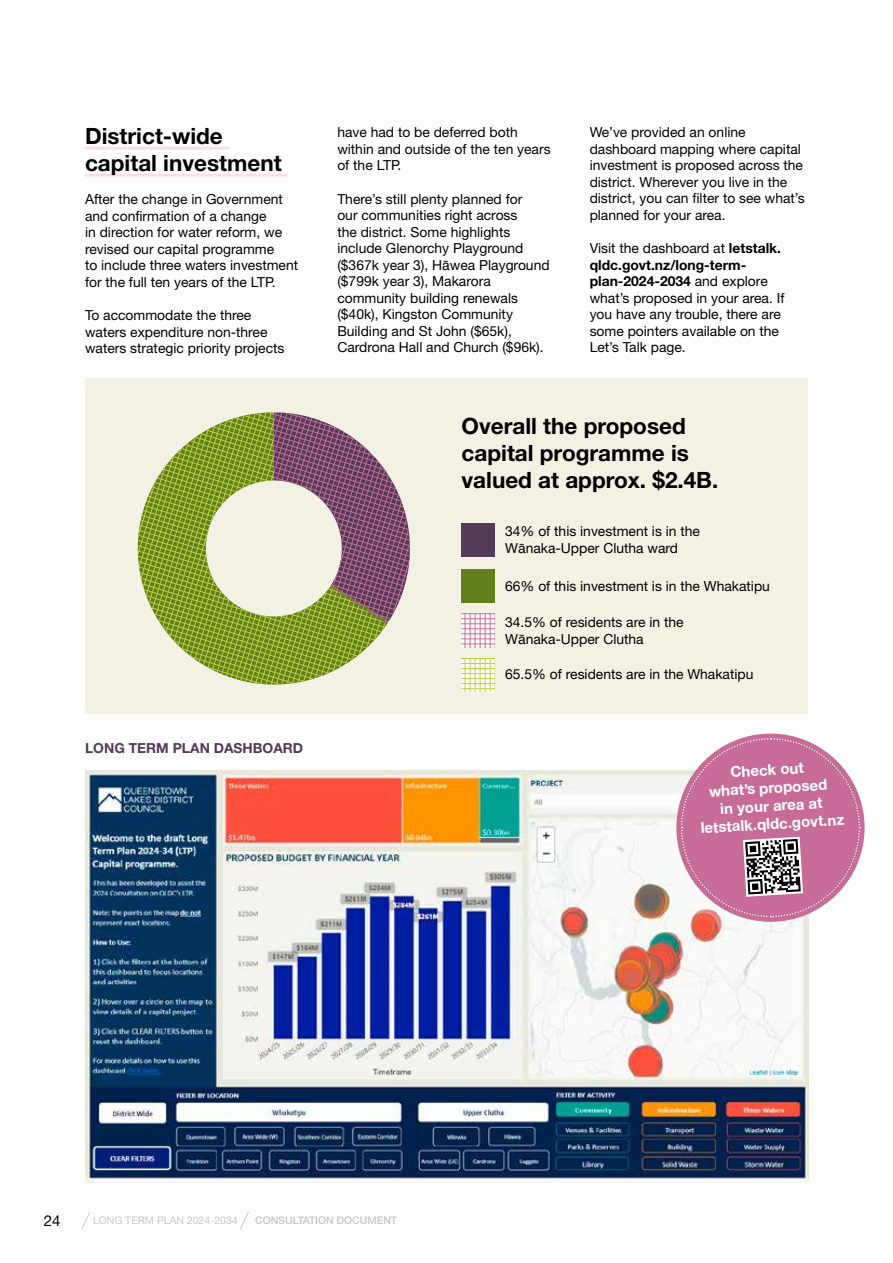
<style>
.page{position:relative;width:893px;height:1263px;background:#fff}
.page>*{position:absolute;margin:0;border:0;box-sizing:border-box;transform-origin:0 0}
.t1{font:700 22.5px/27px "Helvetica Neue LT Std";color:#000}
.t2{font:700 15px/18px "Helvetica Neue LT Std";color:#fff;text-align:center}
.t3{font:15px "Helvetica Neue LT Std";color:#000}
.t4{font:13.8px/16.5px "Helvetica Neue LT Std";color:#000}
.t5{font:700 13.8px "Helvetica Neue LT Std";color:#533b58}
.t6{font:10.5px "Helvetica Neue LT Std";color:#c6c6c6}
.t7{font:500 10.5px "Helvetica Neue LT Std";color:#c6c6c6}
.s1{font-family:"Helvetica"}
.s2{font-weight:700}
</style>
<div class="page">
<div style="left:85px;top:378px;width:723px;height:336px;background:#f3f0e4"></div>
<hr style="left:85px;top:147px;width:144px;height:3px;background:#fadceb">
<hr style="left:85px;top:174px;width:203px;height:3px;background:#fadceb">
<img style="left:85px;top:770px;width:723px;height:412px">
<div style="left:462px;top:569px;width:33px;height:33px;background:#61801a"></div>
<div style="left:462px;top:523px;width:33px;height:33px;background:#533b58"></div>
<svg style="left:462px;top:615px;width:33px;height:32px"></svg>
<hr style="left:462px;top:639px;width:33px;height:1px;background:#c66c96">
<hr style="left:462px;top:644px;width:33px;height:1px;background:#c66c96">
<hr style="left:462px;top:614px;width:33px;height:1px;background:#c66c96">
<hr style="left:462px;top:618px;width:33px;height:1px;background:#c66c96">
<hr style="left:462px;top:623px;width:33px;height:1px;background:#c66c96">
<hr style="left:462px;top:628px;width:33px;height:1px;background:#c66c96">
<hr style="left:462px;top:634px;width:33px;height:1px;background:#c66c96">
<hr style="left:495px;top:614px;width:1px;height:33px;background:#c66c96">
<hr style="left:490px;top:614px;width:1px;height:33px;background:#c66c96">
<hr style="left:485px;top:614px;width:1px;height:33px;background:#c66c96">
<hr style="left:480px;top:614px;width:1px;height:33px;background:#c66c96">
<hr style="left:475px;top:614px;width:1px;height:33px;background:#c66c96">
<hr style="left:470px;top:614px;width:1px;height:33px;background:#c66c96">
<hr style="left:465px;top:614px;width:1px;height:33px;background:#c66c96">
<svg style="left:462px;top:659px;width:33px;height:33px"></svg>
<hr style="left:462px;top:683px;width:33px;height:1px;background:#bbd143">
<hr style="left:462px;top:688px;width:33px;height:1px;background:#bbd143">
<hr style="left:462px;top:658px;width:33px;height:1px;background:#bbd143">
<hr style="left:462px;top:663px;width:33px;height:1px;background:#bbd143">
<hr style="left:462px;top:668px;width:33px;height:1px;background:#bbd143">
<hr style="left:462px;top:673px;width:33px;height:1px;background:#bbd143">
<hr style="left:462px;top:678px;width:33px;height:1px;background:#bbd143">
<hr style="left:495px;top:658px;width:1px;height:34px;background:#bbd143">
<hr style="left:490px;top:658px;width:1px;height:34px;background:#bbd143">
<hr style="left:485px;top:658px;width:1px;height:34px;background:#bbd143">
<hr style="left:480px;top:658px;width:1px;height:34px;background:#bbd143">
<hr style="left:475px;top:658px;width:1px;height:34px;background:#bbd143">
<hr style="left:470px;top:658px;width:1px;height:34px;background:#bbd143">
<hr style="left:465px;top:658px;width:1px;height:34px;background:#bbd143">
<svg style="left:137px;top:412px;width:273px;height:273px"></svg>
<svg style="left:680px;top:737px;width:181px;height:181px"></svg>
<svg style="left:81px;top:1212px;width:9px;height:17px"></svg>
<svg style="left:240px;top:1212px;width:9px;height:17px"></svg>
<h1 class="t1" style="left:85px;top:122px;width:198px">District-wide capital investment</h1>
<p class="t4" style="left:85px;top:191px;width:215px">After the change in Government and confirmation of a change<br>in direction for water reform, we revised our capital programme<br>to include three waters investment for the full ten years of the LTP.</p>
<p class="t4" style="left:85px;top:307px;width:201px">To accommodate the three waters expenditure non-three waters strategic priority projects</p>
<p class="t5" style="left:85px;top:740px;width:220px">LONG TERM PLAN DASHBOARD</p>
<p class="t4" style="left:337px;top:124px;width:215px">have had to be deferred both within and outside of the ten years of the LTP.</p>
<p class="t4" style="left:337px;top:191px;width:214px">There’s still plenty planned for<br>our communities right across<br>the district. Some highlights include Glenorchy Playground ($367k year 3), H<span class="s1">ā</span>wea Playground ($799k year 3), Makarora community building renewals ($40k), Kingston Community<br>Building and St John ($65k),<br>Cardrona Hall and Church ($96k).</p>
<p class="t4" style="left:590px;top:124px;width:217px">We’ve provided an online dashboard mapping where capital investment is proposed across the district. Wherever you live in the district, you can filter to see what’s planned for your area.</p>
<p class="t4" style="left:590px;top:240px;width:196px">Visit the dashboard at <span class="s2">letstalk. qldc.govt.nz/long-term&shy;plan-2024-2034</span> and explore what’s proposed in your area. If you have any trouble, there are some pointers available on the<br>Let’s Talk page.</p>
<h1 class="t1" style="left:462px;top:412px;width:258px">Overall the proposed capital programme is valued at approx. $2.4B.</h1>
<p class="t4" style="left:505px;top:523px;width:196px">34% of this investment is in the<br>W<span class="s1">ā</span>naka-Upper Clutha ward</p>
<p class="t4" style="left:505px;top:578px;width:266px">66% of this investment is in the Whakatipu</p>
<p class="t4" style="left:505px;top:614px;width:180px">34.5% of residents are in the<br>W<span class="s1">ā</span>naka-Upper Clutha</p>
<p class="t4" style="left:505px;top:666px;width:250px">65.5% of residents are in the Whakatipu</p>
<p class="t2" style="left:696px;top:765px;width:145px;rotate:-4deg">Check out<br>what’s proposed<br>in your area at letstalk.qldc.govt.nz</p>
<p class="t3" style="left:44px;top:1211px;width:18px">24</p>
<p class="t6" style="left:93px;top:1214px;width:146px">LONG TERM PLAN 2024-2034</p>
<p class="t7" style="left:255px;top:1214px;width:143px">CONSULTATION DOCUMENT</p>
</div>
